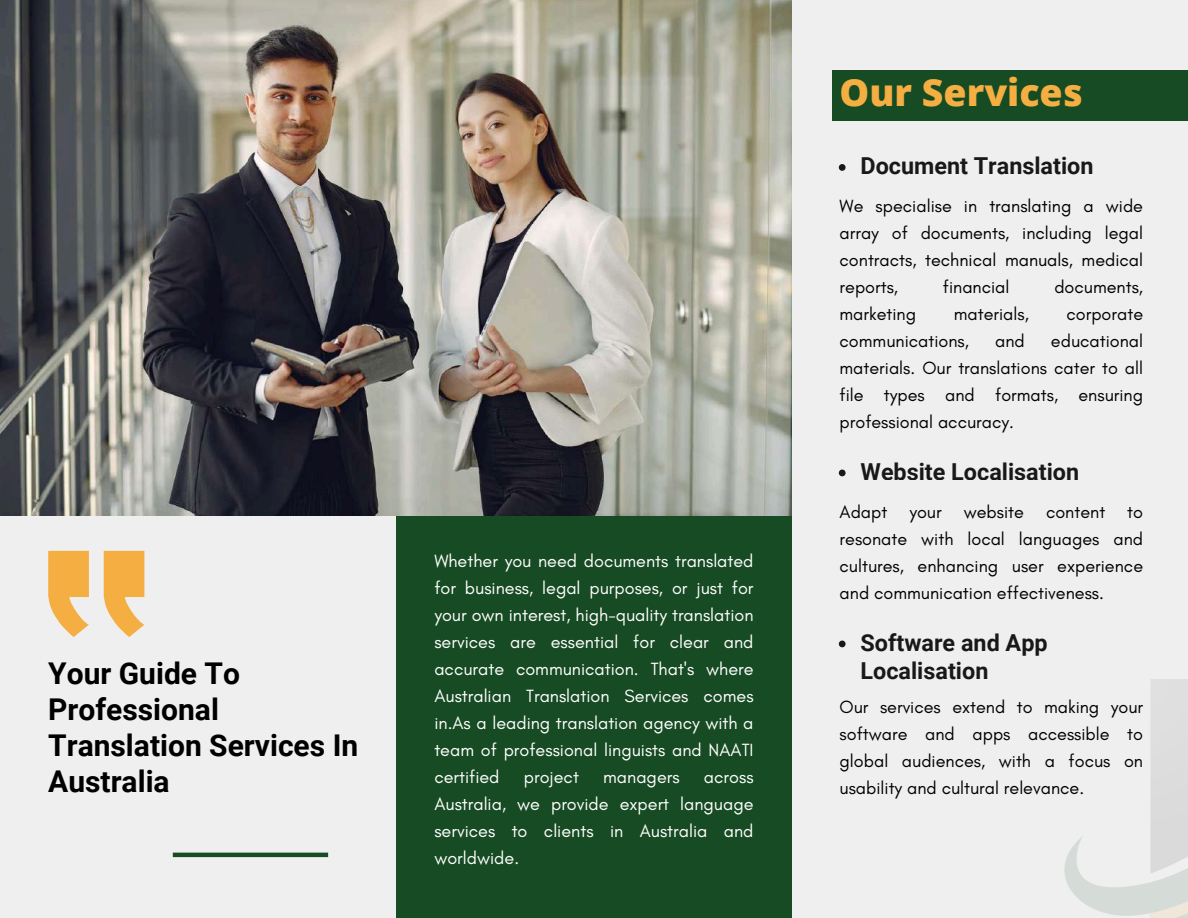
<style>
.page{position:relative;width:1188px;height:918px;background:#efefef}
.page>*{position:absolute;margin:0;border:0;box-sizing:border-box;transform-origin:0 0}
.t1{font:800 37.5px "Open Sans";color:#f4ae41}
.t2{font:700 30px/36px "Roboto";color:#000}
.t3{font:700 23.4px/28.2px "Roboto";color:#000}
.t4{font:18px/27px "Glacial Indifference";color:#000;text-align:justify}
.t5{font:18px/27px "Glacial Indifference";color:#fff;text-align:justify}
</style>
<div class="page">
<div style="left:396px;top:0;width:396px;height:917px;background:#174b23"></div>
<img style="left:0;top:0;width:792px;height:515px">
<svg style="left:104px;top:551px;width:40px;height:86px"></svg>
<svg style="left:48px;top:551px;width:41px;height:86px"></svg>
<div style="left:1150px;top:679px;width:38px;height:195px;background:#ddd"></div>
<svg style="left:1064px;top:836px;width:124px;height:82px"></svg>
<hr style="left:173px;top:853px;width:155px;height:4px;background:#174b23">
<div style="left:833px;top:70px;width:355px;height:51px;background:#174b23"></div>
<svg style="left:839px;top:164px;width:7px;height:7px"></svg>
<svg style="left:839px;top:470px;width:7px;height:6px"></svg>
<svg style="left:839px;top:641px;width:7px;height:6px"></svg>
<h2 class="t2" style="left:48px;top:656px;width:312px">Your Guide To<br>Professional<br>Translation Services In<br>Australia</h2>
<p class="t5" style="left:434px;top:547px;width:321px">Whether you need documents translated for business, legal purposes, or just for your own interest, high-quality translation services are essential for clear and accurate communication. That's where Australian Translation Services comes in.As a leading translation agency with a team of professional linguists and NAATI certified</p>
<p class="t5" style="left:524px;top:763px;width:57px">project</p>
<p class="t5" style="left:603px;top:763px;width:78px">managers</p>
<p class="t5" style="left:434px;top:763px;width:321px;text-indent:270px">across Australia, we provide expert language services to clients in Australia and worldwide.</p>
<h1 class="t1" style="left:840px;top:66px;width:245px">Our Services</h1>
<p class="t3" style="left:861px;top:152px;width:234px">Document Translation</p>
<p class="t4" style="left:840px;top:192px;width:305px">We specialise in translating a wide array of documents, including legal contracts, technical manuals, medical reports,</p>
<p class="t4" style="left:943px;top:273px;width:68px">financial</p>
<p class="t4" style="left:1054px;top:273px;width:90px">documents,</p>
<p class="t4" style="left:840px;top:300px;width:78px">marketing</p>
<p class="t4" style="left:954px;top:300px;width:77px">materials,</p>
<p class="t4" style="left:1067px;top:300px;width:78px">corporate</p>
<p class="t4" style="left:840px;top:327px;width:131px">communications,</p>
<p class="t4" style="left:995px;top:327px;width:31px">and</p>
<p class="t4" style="left:840px;top:327px;width:305px;text-indent:211px">educational materials. Our translations cater to all file types and formats, ensuring professional accuracy.</p>
<p class="t3" style="left:861px;top:458px;width:220px">Website Localisation</p>
<p class="t4" style="left:840px;top:498px;width:305px">Adapt your website content to resonate with local languages and cultures, enhancing user experience and communication effectiveness.</p>
<p class="t3" style="left:861px;top:629px;width:189px">Software and App<br>Localisation</p>
<p class="t4" style="left:840px;top:694px;width:305px">Our services extend to making your software and apps accessible to global audiences, with a focus on usability and cultural relevance.</p>
</div>
